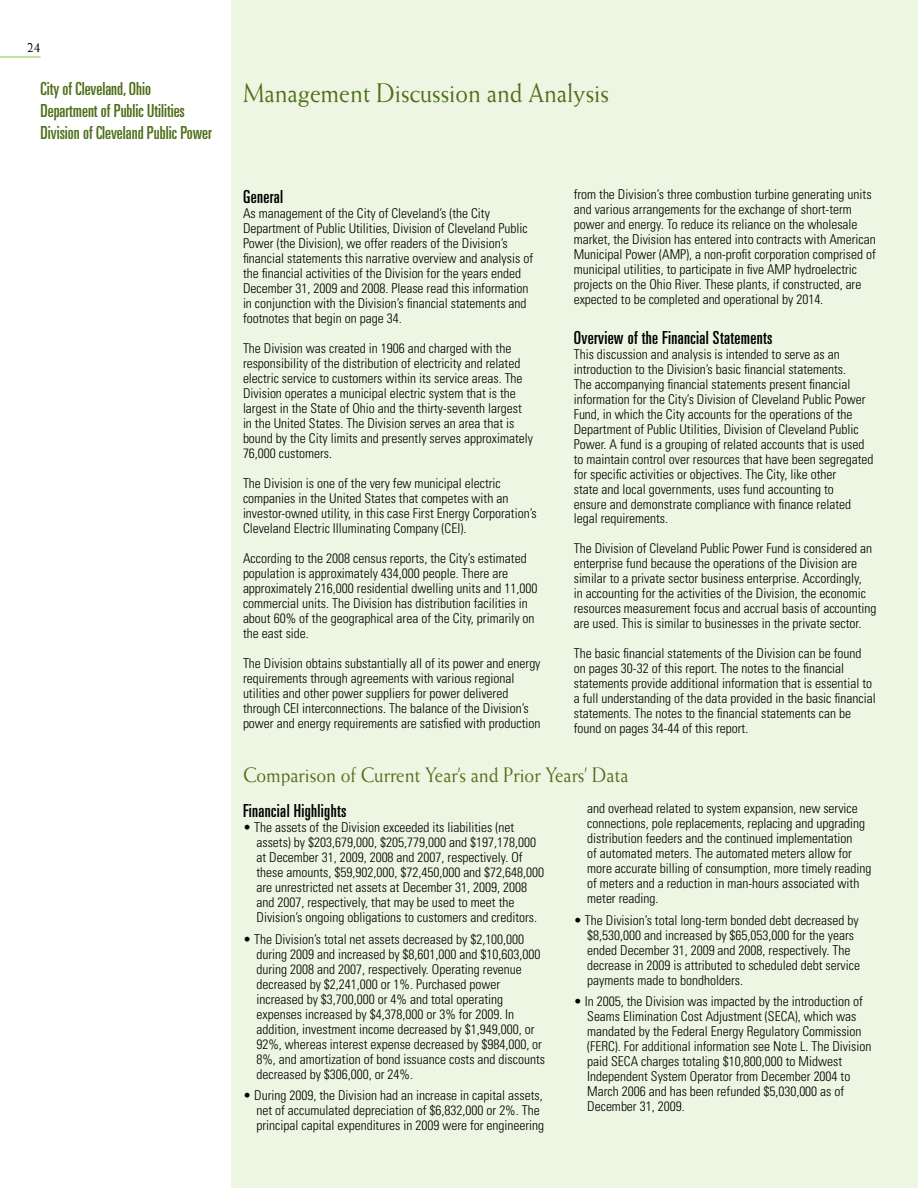
<style>
.page{position:relative;width:918px;height:1188px;background:#fff}
.page>*{position:absolute;margin:0;border:0;box-sizing:border-box;transform-origin:0 0}
.t1{font:27px "Weiss";color:#4f6f19;scale:.9 1}
.t2{font:21px "Weiss";color:#4f6f19;scale:.9 1}
.t3{font:ultra-condensed 18px/21.6px "Univers";color:#4f6f19}
.t4{font:ultra-condensed 18px "Univers";letter-spacing:.02em;color:#000}
.t5{font:15px "Weiss";color:#000;scale:.9 1}
.t6{font:300 condensed 13.5px/15px "Univers";color:#000}
</style>
<div class="page">
<hr style="left:0;top:57px;width:40px;height:1px;background:#8cc63f">
<div style="left:231px;top:0;width:687px;height:1188px;background:#edf6e2"></div>
<p class="t5" style="left:27px;top:38px;width:16px">24</p>
<h3 class="t3" style="left:40px;top:78px;width:173px">City of Cleveland, Ohio<br>Department of Public Utilities<br>Division of Cleveland Public Power</h3>
<h1 class="t1" style="left:243px;top:77px;width:408px">Management Discussion and Analysis</h1>
<h3 class="t4" style="left:243px;top:187px;width:42px">General</h3>
<p class="t6" style="left:243px;top:206px;width:292px">As management of the City of Cleveland’s (the City Department of Public Utilities, Division of Cleveland Public Power (the Division), we offer readers of the Division’s financial statements this narrative overview and analysis of the financial activities of the Division for the years ended December 31, 2009 and 2008. Please read this information in conjunction with the Division’s financial statements and footnotes that begin on page 34.</p>
<p class="t6" style="left:243px;top:341px;width:292px">The Division was created in 1906 and charged with the responsibility of the distribution of electricity and related electric service to customers within its service areas. The Division operates a municipal electric system that is the largest in the State of Ohio and the thirty-seventh largest in the United States. The Division serves an area that is bound by the City limits and presently serves approximately 76,000 customers.</p>
<p class="t6" style="left:243px;top:476px;width:295px">The Division is one of the very few municipal electric companies in the United States that competes with an investor-owned utility, in this case First Energy Corporation’s Cleveland Electric Illuminating Company (CEI).</p>
<p class="t6" style="left:243px;top:551px;width:296px">According to the 2008 census reports, the City’s estimated population is approximately 434,000 people. There are approximately 216,000 residential dwelling units and 11,000 commercial units. The Division has distribution facilities in about 60% of the geographical area of the City, primarily on the east side.</p>
<p class="t6" style="left:243px;top:656px;width:299px">The Division obtains substantially all of its power and energy requirements through agreements with various regional utilities and other power suppliers for power delivered through CEI interconnections. The balance of the Division’s power and energy requirements are satisfied with production</p>
<p class="t6" style="left:574px;top:187px;width:304px">from the Division’s three combustion turbine generating units and various arrangements for the exchange of short-term power and energy. To reduce its reliance on the wholesale market, the Division has entered into contracts with American Municipal Power (AMP), a non-profit corporation comprised of municipal utilities, to participate in five AMP hydroelectric projects on the Ohio River. These plants, if constructed, are expected to be completed and operational by 2014.</p>
<h3 class="t4" style="left:574px;top:327px;width:200px">Overview of the Financial Statements</h3>
<p class="t6" style="left:574px;top:346px;width:301px">This discussion and analysis is intended to serve as an introduction to the Division’s basic financial statements.<br>The accompanying financial statements present financial information for the City’s Division of Cleveland Public Power Fund, in which the City accounts for the operations of the Department of Public Utilities, Division of Cleveland Public Power. A fund is a grouping of related accounts that is used to maintain control over resources that have been segregated for specific activities or objectives. The City, like other<br>state and local governments, uses fund accounting to<br>ensure and demonstrate compliance with finance related legal requirements.</p>
<p class="t6" style="left:574px;top:541px;width:304px">The Division of Cleveland Public Power Fund is considered an enterprise fund because the operations of the Division are similar to a private sector business enterprise. Accordingly,<br>in accounting for the activities of the Division, the economic resources measurement focus and accrual basis of accounting are used. This is similar to businesses in the private sector.</p>
<p class="t6" style="left:574px;top:646px;width:304px">The basic financial statements of the Division can be found on pages 30-32 of this report. The notes to the financial statements provide additional information that is essential to a full understanding of the data provided in the basic financial statements. The notes to the financial statements can be found on pages 34-44 of this report.</p>
<h2 class="t2" style="left:243px;top:763px;width:430px">Comparison of Current Year’s and Prior Years’ Data</h2>
<h3 class="t4" style="left:243px;top:800px;width:105px">Financial Highlights</h3>
<p class="t6" style="left:256px;top:819px;width:289px;text-indent:-14px">• The assets of the Division exceeded its liabilities (net assets) by $203,679,000, $205,779,000 and $197,178,000 at December 31, 2009, 2008 and 2007, respectively. Of these amounts, $59,902,000, $72,450,000 and $72,648,000 are unrestricted net assets at December 31, 2009, 2008 and 2007, respectively, that may be used to meet the Division’s ongoing obligations to customers and creditors.</p>
<p class="t6" style="left:256px;top:931px;width:290px;text-indent:-14px">• The Division’s total net assets decreased by $2,100,000 during 2009 and increased by $8,601,000 and $10,603,000 during 2008 and 2007, respectively. Operating revenue decreased by $2,241,000 or 1%. Purchased power increased by $3,700,000 or 4% and total operating expenses increased by $4,378,000 or 3% for 2009. In addition, investment income decreased by $1,949,000, or 92%, whereas interest expense decreased by $984,000, or 8%, and amortization of bond issuance costs and discounts decreased by $306,000, or 24%.</p>
<p class="t6" style="left:256px;top:1088px;width:289px;text-indent:-14px">• During 2009, the Division had an increase in capital assets, net of accumulated depreciation of $6,832,000 or 2%. The principal capital expenditures in 2009 were for engineering</p>
<p class="t6" style="left:587px;top:801px;width:286px">and overhead related to system expansion, new service connections, pole replacements, replacing and upgrading distribution feeders and the continued implementation<br>of automated meters. The automated meters allow for more accurate billing of consumption, more timely reading of meters and a reduction in man-hours associated with meter reading.</p>
<p class="t6" style="left:587px;top:912px;width:274px;text-indent:-14px">• The Division’s total long-term bonded debt decreased by $8,530,000 and increased by $65,053,000 for the years ended December 31, 2009 and 2008, respectively. The decrease in 2009 is attributed to scheduled debt service payments made to bondholders.</p>
<p class="t6" style="left:587px;top:994px;width:286px;text-indent:-14px">• In 2005, the Division was impacted by the introduction of Seams Elimination Cost Adjustment (SECA), which was mandated by the Federal Energy Regulatory Commission (FERC). For additional information see Note L. The Division paid SECA charges totaling $10,800,000 to Midwest Independent System Operator from December 2004 to March 2006 and has been refunded $5,030,000 as of December 31, 2009.</p>
</div>
